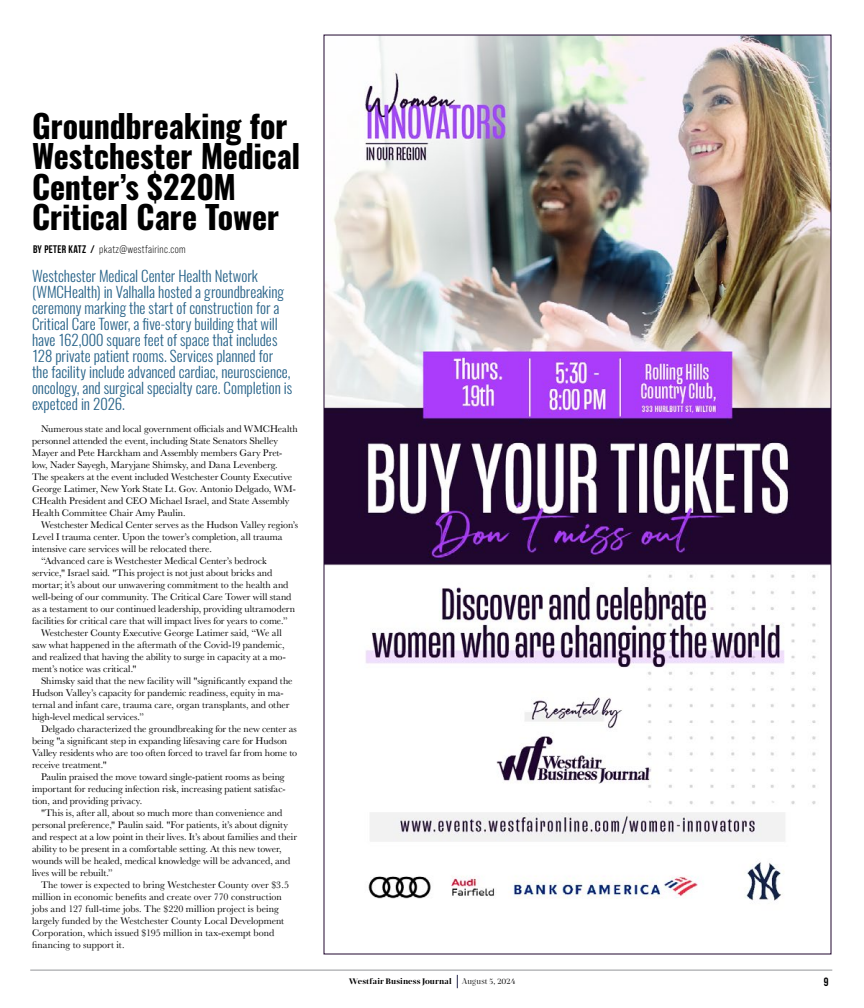
<style>
.page{position:relative;width:864px;height:1008px;background:#fff}
.page>*{position:absolute;margin:0;border:0;box-sizing:border-box;transform-origin:0 0}
.t1{font:700 32.1px/30.5px "Oswald";letter-spacing:-.01em;color:#000}
.t2{font:300 15px/16px "Oswald";color:#29648a}
.t3{font:700 12px "Bebas Neue";color:#000}
.t4{font:11px "Bebas Neue Pro";letter-spacing:.03em;color:#000}
.t5{font:10px/12px "Baskerville";letter-spacing:-.005em;color:#000}
.t6{font:8px "Atlante var Regular Text";letter-spacing:.02em;color:#000}
.s1{font-family:"Bebas Neue"}
</style>
<div class="page">
<hr style="left:30px;top:970px;width:802px;height:1px;background:#939598">
<svg style="left:457px;top:975px;width:1px;height:13px"></svg>
<img style="left:326px;top:37px;width:504px;height:864px">
<h1 class="t1" style="left:32px;top:113px;width:270px">Groundbreaking for<br>Westchester Medical<br>Center’s $220M<br>Critical Care Tower</h1>
<p class="t4" style="left:33px;top:243px;width:154px"><span class="s1">BY PETER KATZ /</span> pkatz@westfairinc.com</p>
<p class="t2" style="left:32px;top:268px;width:262px">Westchester Medical Center Health Network (WMCHealth) in Valhalla hosted a groundbreaking ceremony marking the start of construction for a Critical Care Tower, a five-story building that will have 162,000 square feet of space that includes 128 private patient rooms. Services planned for the facility include advanced cardiac, neuroscience, oncology, and surgical specialty care. Completion is expetced in 2026.</p>
<p class="t5" style="left:32px;top:423px;width:267px;text-indent:9px">Numerous state and local government officials and WMCHealth personnel attended the event, including State Senators Shelley Mayer and Pete Harckham and Assembly members Gary Pret&shy;low, Nader Sayegh, Maryjane Shimsky, and Dana Levenberg.<br>The speakers at the event included Westchester County Executive George Latimer, New York State Lt. Gov. Antonio Delgado, WM-CHealth President and CEO Michael Israel, and State Assembly Health Committee Chair Amy Paulin.</p>
<p class="t5" style="left:41px;top:519px;width:259px">Westchester Medical Center serves as the Hudson Valley region’s</p>
<p class="t5" style="left:32px;top:531px;width:252px">Level I trauma center. Upon the tower’s completion, all trauma</p>
<p class="t5" style="left:32px;top:543px;width:181px">intensive care services will be relocated there.</p>
<p class="t5" style="left:41px;top:555px;width:227px">“Advanced care is Westchester Medical Center’s bedrock</p>
<p class="t5" style="left:32px;top:567px;width:242px">service," Israel said. "This project is not just about bricks and</p>
<p class="t5" style="left:32px;top:579px;width:258px">mortar; it’s about our unwavering commitment to the health and</p>
<p class="t5" style="left:32px;top:591px;width:261px">well-being of our community. The Critical Care Tower will stand</p>
<p class="t5" style="left:32px;top:603px;width:265px">as a testament to our continued leadership, providing ultramodern</p>
<p class="t5" style="left:32px;top:615px;width:257px">facilities for critical care that will impact lives for years to come.”</p>
<p class="t5" style="left:41px;top:627px;width:242px">Westchester County Executive George Latimer said, “We all</p>
<p class="t5" style="left:32px;top:639px;width:254px">saw what happened in the aftermath of the Covid-19 pandemic,</p>
<p class="t5" style="left:32px;top:651px;width:255px">and realized that having the ability to surge in capacity at a mo-</p>
<p class="t5" style="left:32px;top:663px;width:106px">ment’s notice was critical."</p>
<p class="t5" style="left:41px;top:675px;width:253px">Shimsky said that the new facility will "significantly expand the</p>
<p class="t5" style="left:32px;top:687px;width:253px">Hudson Valley’s capacity for pandemic readiness, equity in ma-</p>
<p class="t5" style="left:32px;top:699px;width:259px">ternal and infant care, trauma care, organ transplants, and other</p>
<p class="t5" style="left:32px;top:711px;width:114px">high-level medical services.”</p>
<p class="t5" style="left:41px;top:723px;width:257px">Delgado characterized the groundbreaking for the new center as</p>
<p class="t5" style="left:32px;top:735px;width:257px">being "a significant step in expanding lifesaving care for Hudson</p>
<p class="t5" style="left:32px;top:747px;width:267px">Valley residents who are too often forced to travel far from home to</p>
<p class="t5" style="left:32px;top:759px;width:76px">receive treatment."</p>
<p class="t5" style="left:41px;top:771px;width:245px">Paulin praised the move toward single-patient rooms as being</p>
<p class="t5" style="left:32px;top:783px;width:255px">important for reducing infection risk, increasing patient satisfac-</p>
<p class="t5" style="left:32px;top:795px;width:112px">tion, and providing privacy.</p>
<p class="t5" style="left:41px;top:807px;width:243px">"This is, after all, about so much more than convenience and</p>
<p class="t5" style="left:32px;top:819px;width:257px">personal preference," Paulin said. "For patients, it’s about dignity</p>
<p class="t5" style="left:32px;top:831px;width:267px">and respect at a low point in their lives. It’s about families and their</p>
<p class="t5" style="left:32px;top:843px;width:251px">ability to be present in a comfortable setting. At this new tower,</p>
<p class="t5" style="left:32px;top:855px;width:260px">wounds will be healed, medical knowledge will be advanced, and</p>
<p class="t5" style="left:32px;top:867px;width:82px">lives will be rebuilt.”</p>
<p class="t5" style="left:41px;top:879px;width:250px">The tower is expected to bring Westchester County over $3.5</p>
<p class="t5" style="left:32px;top:891px;width:251px">million in economic benefits and create over 770 construction</p>
<p class="t5" style="left:32px;top:903px;width:248px">jobs and 127 full-time jobs. The $220 million project is being</p>
<p class="t5" style="left:32px;top:915px;width:254px">largely funded by the Westchester County Local Development</p>
<p class="t5" style="left:32px;top:927px;width:244px">Corporation, which issued $195 million in tax-exempt bond</p>
<p class="t5" style="left:32px;top:939px;width:94px">financing to support it.</p>
<p class="t6" style="left:349px;top:977px;width:105px">Westfair Business Journal</p>
<p class="t6" style="left:462px;top:977px;width:55px">August 5, 2024</p>
<p class="t3" style="left:824px;top:976px;width:6px">9</p>
</div>
